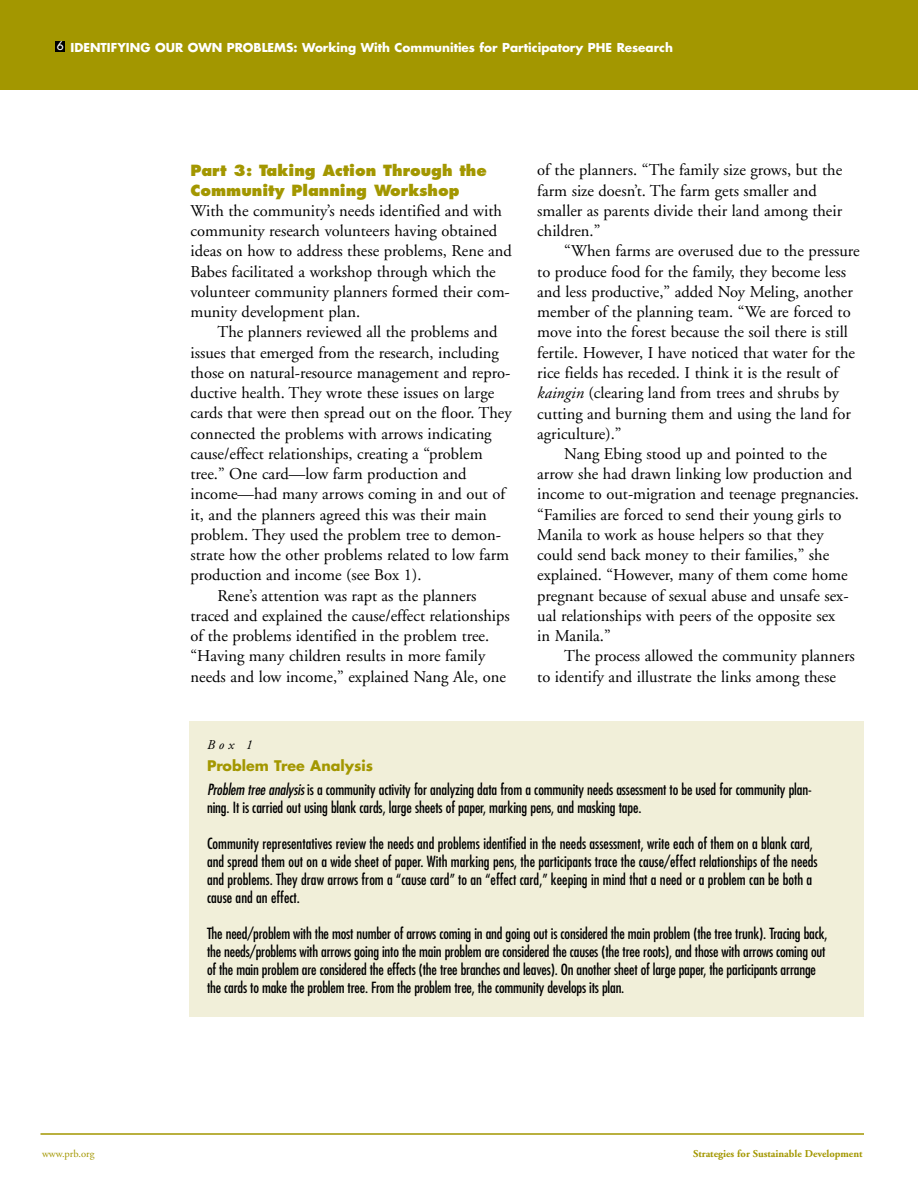
<style>
.page{position:relative;width:918px;height:1188px;background:#fff}
.page>*{position:absolute;margin:0;border:0;box-sizing:border-box;transform-origin:0 0}
.t1{font:16.5px/20.2px "Adobe Garamond";color:#000}
.t2{font:condensed 15px/18px "Futura";letter-spacing:-.01em;color:#000}
.t3{font:800 15px/20.2px "Futura";color:#a39700}
.t4{font:700 14.25px "Futura";color:#a39700}
.t5{font:italic 13.5px "Adobe Garamond";color:#000}
.t6{font:700 12px "Futura";color:#fff}
.t7{font:12px "Futura";color:#fff}
.t8{font:700 10.5px "Adobe Garamond";color:#a39700}
.t9{font:10.5px "Adobe Garamond";color:#a39700}
.s1{font-style:italic}
</style>
<div class="page">
<div style="left:0;top:0;width:918px;height:90px;background:#a39700"></div>
<div style="left:56px;top:41px;width:9px;height:10px;background:#000"></div>
<hr style="left:40px;top:1133px;width:824px;height:2px;background:#a39700">
<div style="left:189px;top:722px;width:675px;height:295px;background:#f1efd9"></div>
<p class="t7" style="left:57px;top:40px;width:8px">6</p>
<p class="t6" style="left:70px;top:42px;width:604px">IDENTIFYING OUR OWN PROBLEMS: Working With Communities for Participatory PHE Research</p>
<p class="t3" style="left:190px;top:161px;width:298px">Part 3: Taking Action Through the<br>Community Planning Workshop</p>
<p class="t1" style="left:190px;top:202px;width:323px">With the community’s needs identified and with community research volunteers having obtained ideas on how to address these problems, Rene and Babes facilitated a workshop through which the volunteer community planners formed their com&shy;munity development plan.</p>
<p class="t1" style="left:217px;top:324px;width:282px">The planners reviewed all the problems and</p>
<p class="t1" style="left:190px;top:344px;width:310px">issues that emerged from the research, including</p>
<p class="t1" style="left:190px;top:364px;width:322px">those on natural-resource management and repro-</p>
<p class="t1" style="left:190px;top:384px;width:305px">ductive health. They wrote these issues on large</p>
<p class="t1" style="left:190px;top:405px;width:323px">cards that were then spread out on the floor. They</p>
<p class="t1" style="left:190px;top:425px;width:303px">connected the problems with arrows indicating</p>
<p class="t1" style="left:190px;top:445px;width:294px">cause/effect relationships, creating a “problem</p>
<p class="t1" style="left:190px;top:465px;width:278px">tree.” One card—low farm production and</p>
<p class="t1" style="left:190px;top:486px;width:316px">income—had many arrows coming in and out of</p>
<p class="t1" style="left:190px;top:506px;width:298px">it, and the planners agreed this was their main</p>
<p class="t1" style="left:190px;top:526px;width:312px">problem. They used the problem tree to demon-</p>
<p class="t1" style="left:190px;top:546px;width:320px">strate how the other problems related to low farm</p>
<p class="t1" style="left:190px;top:567px;width:232px">production and income (see Box 1).</p>
<p class="t1" style="left:217px;top:587px;width:261px">Rene’s attention was rapt as the planners</p>
<p class="t1" style="left:190px;top:607px;width:321px">traced and explained the cause/effect relationships</p>
<p class="t1" style="left:190px;top:627px;width:300px">of the problems identified in the problem tree.</p>
<p class="t1" style="left:190px;top:648px;width:296px">“Having many children results in more family</p>
<p class="t1" style="left:190px;top:668px;width:317px">needs and low income,” explained Nang Ale, one</p>
<p class="t1" style="left:537px;top:162px;width:306px">of the planners. “The family size grows, but the farm size doesn’t. The farm gets smaller and smaller as parents divide their land among their children.”</p>
<p class="t1" style="left:564px;top:243px;width:297px">“When farms are overused due to the pressure</p>
<p class="t1" style="left:537px;top:263px;width:310px">to produce food for the family, they become less</p>
<p class="t1" style="left:537px;top:283px;width:317px">and less productive,” added Noy Meling, another</p>
<p class="t1" style="left:537px;top:303px;width:315px">member of the planning team. “We are forced to</p>
<p class="t1" style="left:537px;top:324px;width:312px">move into the forest because the soil there is still</p>
<p class="t1" style="left:537px;top:344px;width:319px">fertile. However, I have noticed that water for the</p>
<p class="t1" style="left:537px;top:364px;width:303px">rice fields has receded. I think it is the result of</p>
<p class="t1" style="left:537px;top:384px;width:303px"><span class="s1">kaingin</span> (clearing land from trees and shrubs by</p>
<p class="t1" style="left:537px;top:405px;width:315px">cutting and burning them and using the land for</p>
<p class="t1" style="left:537px;top:425px;width:86px">agriculture).”</p>
<p class="t1" style="left:564px;top:445px;width:264px">Nang Ebing stood up and pointed to the</p>
<p class="t1" style="left:537px;top:465px;width:316px">arrow she had drawn linking low production and</p>
<p class="t1" style="left:537px;top:486px;width:323px">income to out-migration and teenage pregnancies.</p>
<p class="t1" style="left:537px;top:506px;width:306px">“Families are forced to send their young girls to</p>
<p class="t1" style="left:537px;top:526px;width:288px">Manila to work as house helpers so that they</p>
<p class="t1" style="left:537px;top:546px;width:294px">could send back money to their families,” she</p>
<p class="t1" style="left:537px;top:567px;width:312px">explained. “However, many of them come home</p>
<p class="t1" style="left:537px;top:587px;width:313px">pregnant because of sexual abuse and unsafe sex-</p>
<p class="t1" style="left:537px;top:607px;width:300px">ual relationships with peers of the opposite sex</p>
<p class="t1" style="left:537px;top:627px;width:75px">in Manila.”</p>
<p class="t1" style="left:564px;top:648px;width:292px">The process allowed the community planners</p>
<p class="t1" style="left:537px;top:668px;width:300px">to identify and illustrate the links among these</p>
<p class="t5" style="left:207px;top:740px;width:47px">Box 1</p>
<p class="t4" style="left:207px;top:759px;width:168px">Problem Tree Analysis</p>
<p class="t2" style="left:207px;top:781px;width:606px"><span class="s1">Problem tree analysis</span> is a community activity for analyzing data from a community needs assessment to be used for community plan&shy;ning. It is carried out using blank cards, large sheets of paper, marking pens, and masking tape.</p>
<p class="t2" style="left:207px;top:835px;width:612px">Community representatives review the needs and problems identified in the needs assessment, write each of them on a blank card, and spread them out on a wide sheet of paper. With marking pens, the participants trace the cause/effect relationships of the needs and problems. They draw arrows from a “cause card” to an “effect card,” keeping in mind that a need or a problem can be both a cause and an effect.</p>
<p class="t2" style="left:207px;top:925px;width:622px">The need/problem with the most number of arrows coming in and going out is considered the main problem (the tree trunk). Tracing back, the needs/problems with arrows going into the main problem are considered the causes (the tree roots), and those with arrows coming out of the main problem are considered the effects (the tree branches and leaves). On another sheet of large paper, the participants arrange the cards to make the problem tree. From the problem tree, the community develops its plan.</p>
<p class="t9" style="left:42px;top:1149px;width:54px">www.prb.org</p>
<p class="t8" style="left:693px;top:1149px;width:171px">Strategies for Sustainable Development</p>
</div>
